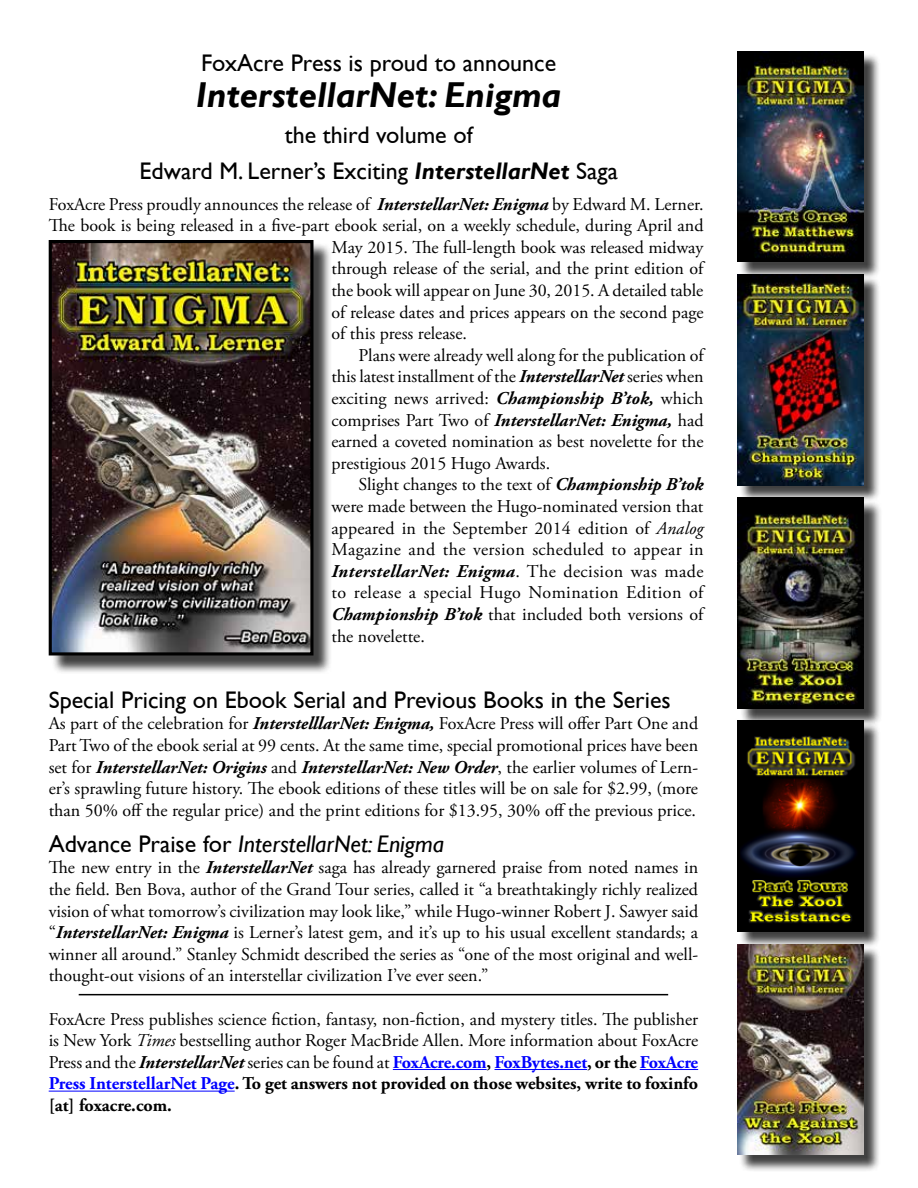
<style>
.page{position:relative;width:918px;height:1188px;background:#fff}
.page>*{position:absolute;margin:0;border:0;box-sizing:border-box;transform-origin:0 0}
.t1{font:italic 700 36px "Gill Sans";color:#000}
.t2{font:24px/36px "Gill Sans";color:#000;text-align:center}
.t3{font:italic 24px "Gill Sans";color:#000}
.t4{font:18px/21.6px "Adobe Garamond Pro";color:#000;text-align:justify}
.t5{font:italic 700 18px "Adobe Garamond Pro";color:#000}
.t6{font:italic 700 18px "Adobe Garamond Pro";letter-spacing:.025em;color:#000}
.t7{font:18px "Adobe Garamond Pro";letter-spacing:.02em;color:#000}
.t8{font:18px "Adobe Garamond Pro";letter-spacing:.025em;color:#000}
.s1{font-weight:700;font-style:italic}
.s2{font-weight:400;font-style:normal}
.s3{font-style:italic}
.s4{font-style:normal}
.s5{font-weight:700;color:#00f}
.s6{font-weight:700}
</style>
<div class="page">
<div style="left:739px;top:946px;width:142px;height:226px;background:#000;opacity:.75"></div>
<img style="left:737px;top:944px;width:127px;height:211px">
<div style="left:740px;top:722px;width:141px;height:226px;background:#000;opacity:.75"></div>
<img style="left:737px;top:720px;width:127px;height:211px">
<div style="left:740px;top:500px;width:143px;height:227px;background:#000;opacity:.75"></div>
<img style="left:737px;top:498px;width:127px;height:210px">
<div style="left:739px;top:276px;width:142px;height:226px;background:#000;opacity:.75"></div>
<img style="left:737px;top:274px;width:127px;height:211px">
<div style="left:739px;top:53px;width:142px;height:226px;background:#000;opacity:.75"></div>
<img style="left:737px;top:51px;width:127px;height:211px">
<div style="left:51px;top:242px;width:281px;height:432px;background:#000;opacity:.75"></div>
<img style="left:53px;top:244px;width:256px;height:407px">
<div style="left:49px;top:240px;width:264px;height:415px;border:3px solid #000"></div>
<hr style="left:79px;top:994px;width:589px;height:1px;background:#000">
<hr style="left:393px;top:1069px;width:94px;height:1px;background:#00f">
<hr style="left:495px;top:1069px;width:92px;height:1px;background:#00f">
<hr style="left:640px;top:1069px;width:58px;height:1px;background:#00f">
<hr style="left:49px;top:1091px;width:186px;height:1px;background:#00f">
<h2 class="t2" style="left:201px;top:44px;width:357px">FoxAcre Press is proud to announce</h2>
<h1 class="t1" style="left:196px;top:74px;width:367px">InterstellarNet: Enigma</h1>
<h2 class="t2" style="left:140px;top:116px;width:480px">the third volume of<br>Edward M. Lerner’s Exciting <span class="s1">InterstellarNet</span> Saga</h2>
<p class="t4" style="left:49px;top:194px;width:656px">FoxAcre Press proudly announces the release of <span class="s1">InterstellarNet: Enigma</span> by Edward M. Lerner.</p>
<p class="t4" style="left:49px;top:215px;width:656px">The book is being released in a five-part ebook serial, on a weekly schedule, during April and</p>
<p class="t4" style="left:331px;top:237px;width:373px">May 2015. The full-length book was released midway</p>
<p class="t4" style="left:331px;top:258px;width:373px">through release of the serial, and the print edition of</p>
<p class="t4" style="left:331px;top:280px;width:373px">the book will appear on June 30, 2015. A detailed table</p>
<p class="t4" style="left:331px;top:302px;width:374px">of release dates and prices appears on the second page</p>
<p class="t4" style="left:331px;top:323px;width:137px">of this press release.</p>
<p class="t4" style="left:358px;top:345px;width:347px">Plans were already well along for the publication of</p>
<p class="t4" style="left:331px;top:366px;width:374px">this latest installment of the <span class="s1">InterstellarNet</span> series when</p>
<p class="t4" style="left:331px;top:388px;width:374px">exciting news arrived: <span class="s1">Championship B’tok,</span> which</p>
<p class="t5" style="left:331px;top:409px;width:374px"><span class="s2">comprises Part Two of</span> InterstellarNet: Enigma, <span class="s2">had</span></p>
<p class="t4" style="left:331px;top:431px;width:374px">earned a coveted nomination as best novelette for the</p>
<p class="t4" style="left:331px;top:453px;width:220px">prestigious 2015 Hugo Awards.</p>
<p class="t4" style="left:358px;top:474px;width:346px">Slight changes to the text of <span class="s1">Championship B’tok</span></p>
<p class="t4" style="left:331px;top:496px;width:374px">were made between the Hugo-nominated version that</p>
<p class="t4" style="left:331px;top:518px;width:373px">appeared in the September 2014 edition of <span class="s3">Analog</span></p>
<p class="t7" style="left:331px;top:539px;width:374px">Magazine and the version scheduled to appear in</p>
<p class="t6" style="left:331px;top:561px;width:374px">InterstellarNet: Enigma<span class="s2">. The decision was made</span></p>
<p class="t8" style="left:331px;top:582px;width:374px">to release a special Hugo Nomination Edition of</p>
<p class="t4" style="left:331px;top:604px;width:373px"><span class="s1">Championship B’tok</span> that included both versions of</p>
<p class="t4" style="left:331px;top:626px;width:95px">the novelette.</p>
<h2 class="t2" style="left:49px;top:681px;width:624px">Special Pricing on Ebook Serial and Previous Books in the Series</h2>
<p class="t4" style="left:49px;top:713px;width:651px">As part of the celebration for <span class="s1">InterstelllarNet: Enigma,</span> FoxAcre Press will offer Part One and Part Two of the ebook serial at 99 cents. At the same time, special promotional prices have been set for <span class="s1">InterstellarNet: Origins</span> and <span class="s1">InterstellarNet: New Order</span>, the earlier volumes of Lern&shy;er’s sprawling future history. The ebook editions of these titles will be on sale for $2.99, (more than 50% off the regular price) and the print editions for $13.95, 30% off the previous price.</p>
<h2 class="t3" style="left:49px;top:830px;width:397px"><span class="s4">Advance Praise for</span> InterstellarNet: Enigma</h2>
<p class="t4" style="left:49px;top:857px;width:651px">The new entry in the <span class="s1">InterstellarNet</span> saga has already garnered praise from noted names in the field. Ben Bova, author of the Grand Tour series, called it “a breathtakingly richly realized vision of what tomorrow’s civilization may look like,” while Hugo-winner Robert J. Sawyer said “<span class="s1">InterstellarNet: Enigma</span> is Lerner’s latest gem, and it’s up to his usual excellent standards; a winner all around.” Stanley Schmidt described the series as “one of the most original and well&shy;thought-out visions of an interstellar civilization I’ve ever seen.”</p>
<p class="t4" style="left:49px;top:1009px;width:651px">FoxAcre Press publishes science fiction, fantasy, non-fiction, and mystery titles. The publisher is New York <span class="s3">Times</span> bestselling author Roger MacBride Allen. More information about FoxAcre Press and the <span class="s1">InterstellarNet</span> series can be found at <span class="s5">FoxAcre.com</span><span class="s6">,</span> <span class="s5">FoxBytes.net</span><span class="s6">, or the</span> <span class="s5">FoxAcre Press InterstellarNet Page</span><span class="s6">. To get answers not provided on those websites, write to foxinfo [at] foxacre.com.</span></p>
</div>
